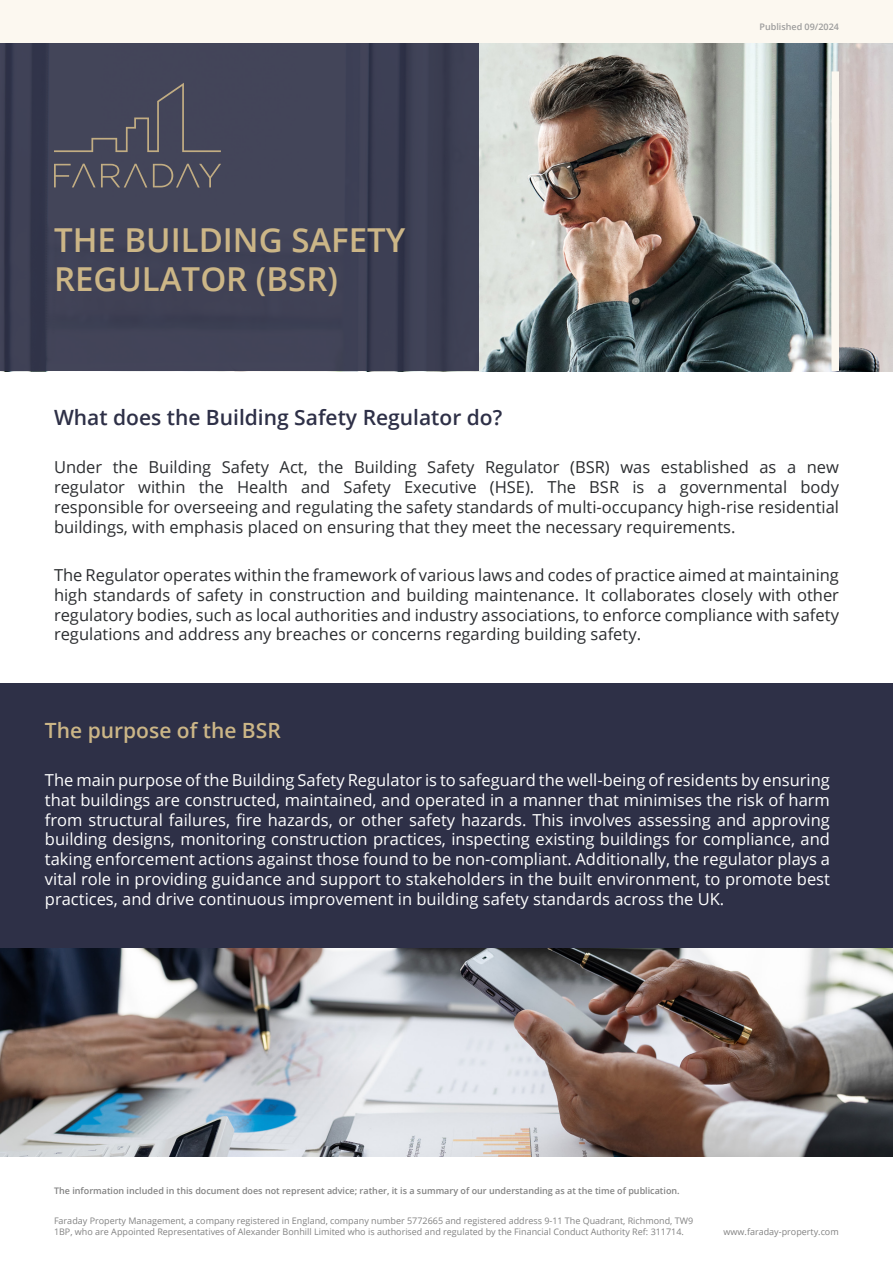
<style>
.page{position:relative;width:893px;height:1263px;background:#fff}
.page>*{position:absolute;margin:0;border:0;box-sizing:border-box;transform-origin:0 0}
.t1{font:600 33px/39.6px "Open Sans";color:#ccb687}
.t2{font:600 21px "Open Sans";color:#2e3047}
.t3{font:600 21px "Open Sans";color:#ccb687}
.t4{font:16.5px/19.8px "Open Sans";color:#2b2d30;text-align:justify}
.t5{font:16.5px/19.8px "Open Sans";color:#fff;text-align:justify}
.t6{font:9px/10.8px "Open Sans";color:#828282}
.t7{font:600 9px "Open Sans";color:#828282}
.t8{font:600 9px "Open Sans";color:#9c9c9c}
</style>
<div class="page">
<img style="left:478px;top:43px;width:415px;height:328px">
<img style="left:0;top:948px;width:893px;height:209px">
<div style="left:0;top:684px;width:893px;height:264px;background:#2e3047"></div>
<div style="left:0;top:43px;width:478px;height:328px;background:#404257"></div>
<div style="left:831px;top:71px;width:8px;height:300px;background:#fcf8f0"></div>
<svg style="left:54px;top:164px;width:93px;height:24px"></svg>
<svg style="left:153px;top:164px;width:68px;height:24px"></svg>
<svg style="left:54px;top:83px;width:167px;height:69px"></svg>
<div style="left:0;top:0;width:893px;height:43px;background:#fcf8f0"></div>
<h1 class="t1" style="left:54px;top:219px;width:353px">THE BUILDING SAFETY<br>REGULATOR (BSR)</h1>
<p class="t8" style="left:759px;top:20px;width:81px">Published 09/2024</p>
<p class="t2" style="left:54px;top:403px;width:450px">What does the Building Safety Regulator do?</p>
<p class="t4" style="left:54px;top:457px;width:786px">Under the Building Safety Act, the Building Safety Regulator (BSR) was established as a new regulator within the Health and Safety Executive (HSE). The BSR is a governmental body responsible for overseeing and regulating the safety standards of multi-occupancy high-rise residential buildings, with emphasis placed on ensuring that they meet the necessary requirements.</p>
<p class="t4" style="left:54px;top:565px;width:786px">The Regulator operates within the framework of various laws and codes of practice aimed at maintaining high standards of safety in construction and building maintenance. It collaborates closely with other regulatory bodies, such as local authorities and industry associations, to enforce compliance with safety regulations and address any breaches or concerns regarding building safety.</p>
<p class="t3" style="left:45px;top:716px;width:237px">The purpose of the BSR</p>
<p class="t5" style="left:45px;top:770px;width:786px">The main purpose of the Building Safety Regulator is to safeguard the well-being of residents by ensuring that buildings are constructed, maintained, and operated in a manner that minimises the risk of harm from structural failures, fire hazards, or other safety hazards. This involves assessing and approving building designs, monitoring construction practices, inspecting existing buildings for compliance, and taking enforcement actions against those found to be non-compliant. Additionally, the regulator plays a vital role in providing guidance and support to stakeholders in the built environment, to promote best practices, and drive continuous improvement in building safety standards across the UK.</p>
<p class="t7" style="left:54px;top:1184px;width:627px">The information included in this document does not represent advice; rather, it is a summary of our understanding as at the time of publication.</p>
<p class="t6" style="left:54px;top:1215px;width:641px">Faraday Property Management, a company registered in England, company number 5772665 and registered address 9-11 The Quadrant, Richmond, TW9<br>1BP, who are Appointed Representatives of Alexander Bonhill Limited who is authorised and regulated by the Financial Conduct Authority Ref: 311714.</p>
<p class="t6" style="left:724px;top:1226px;width:117px">www.faraday-property.com</p>
</div>
